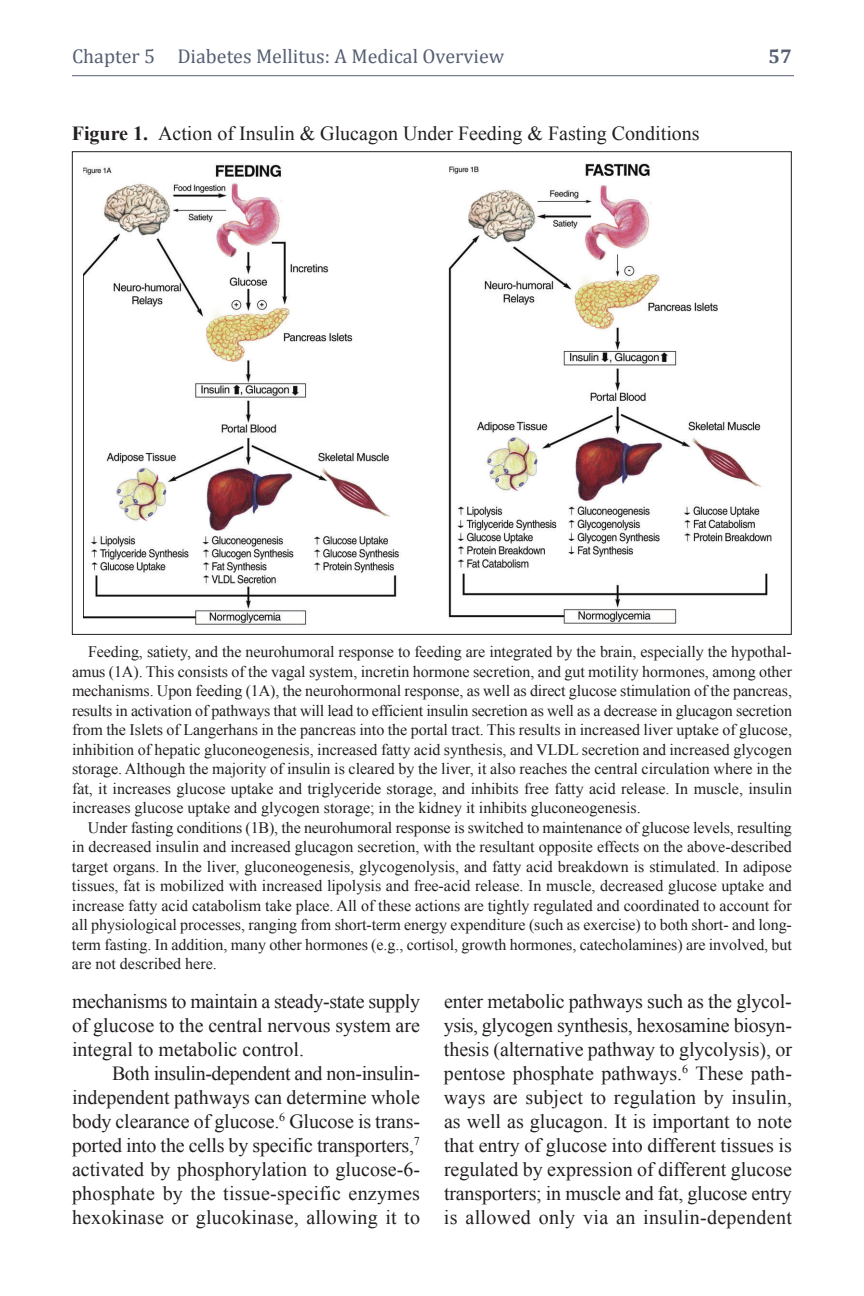
<style>
.page{position:relative;width:864px;height:1296px;background:#fff}
.page>*{position:absolute;margin:0;border:0;box-sizing:border-box;transform-origin:0 0}
.t1{font:20px/24px "Times New Roman";color:#231f20;text-align:justify}
.t2{font:20px "Cambria";color:#555f72}
.t3{font:700 20px "Cambria";color:#555f72}
.t4{font:16px/19.6px "Times New Roman";color:#231f20;text-align:justify}
.s1{font-weight:700}
</style>
<div class="page">
<hr style="left:72px;top:75px;width:722px;height:1px;background:#555f72">
<img style="left:448px;top:163px;width:324px;height:461px">
<img style="left:83px;top:164px;width:317px;height:461px">
<p class="t2" style="left:72px;top:44px;width:434px">Chapter 5 Diabetes Mellitus: A Medical Overview</p>
<p class="t3" style="left:768px;top:44px;width:25px">57</p>
<p class="t1" style="left:72px;top:121px;width:629px"><span class="s1">Figure 1.</span> Action of Insulin &amp; Glucagon Under Feeding &amp; Fasting Conditions</p>
<p class="t4" style="left:72px;top:642px;width:722px;text-indent:16px">Feeding, satiety, and the neurohumoral response to feeding are integrated by the brain, especially the hypothal&shy;amus (1A). This consists of the vagal system, incretin hormone secretion, and gut motility hormones, among other mechanisms. Upon feeding (1A), the neurohormonal response, as well as direct glucose stimulation of the pancreas, results in activation of pathways that will lead to efficient insulin secretion as well as a decrease in glucagon secretion from the Islets of Langerhans in the pancreas into the portal tract. This results in increased liver uptake of glucose, inhibition of hepatic gluconeogenesis, increased fatty acid synthesis, and VLDL secretion and increased glycogen storage. Although the majority of insulin is cleared by the liver, it also reaches the central circulation where in the fat, it increases glucose uptake and triglyceride storage, and inhibits free fatty acid release. In muscle, insulin increases glucose uptake and glycogen storage; in the kidney it inhibits gluconeogenesis.</p>
<p class="t4" style="left:72px;top:817px;width:722px;text-indent:16px">Under fasting conditions (1B), the neurohumoral response is switched to maintenance of glucose levels, resulting in decreased insulin and increased glucagon secretion, with the resultant opposite effects on the above-described target organs. In the liver, gluconeogenesis, glycogenolysis, and fatty acid breakdown is stimulated. In adipose tissues, fat is mobilized with increased lipolysis and free-acid release. In muscle, decreased glucose uptake and increase fatty acid catabolism take place. All of these actions are tightly regulated and coordinated to account for all physiological processes, ranging from short-term energy expenditure (such as exercise) to both short- and long&shy;term fasting. In addition, many other hormones (e.g., cortisol, growth hormones, catecholamines) are involved, but are not described here.</p>
<p class="t1" style="left:72px;top:989px;width:350px">mechanisms to maintain a steady-state supply of glucose to the central nervous system are integral to metabolic control.</p>
<p class="t1" style="left:72px;top:1061px;width:350px;text-indent:40px">Both insulin-dependent and non-insulin&shy;independent pathways can determine whole body clearance of glucose.<sup>6</sup> Glucose is trans&shy;ported into the cells by specific transporters,<sup>7 </sup>activated by phosphorylation to glucose-6- phosphate by the tissue-specific enzymes hexokinase or glucokinase, allowing it to</p>
<p class="t1" style="left:444px;top:989px;width:350px">enter metabolic pathways such as the glycol&shy;ysis, glycogen synthesis, hexosamine biosyn&shy;thesis (alternative pathway to glycolysis), or pentose phosphate pathways.<sup>6</sup> These path&shy;ways are subject to regulation by insulin, as well as glucagon. It is important to note that entry of glucose into different tissues is regulated by expression of different glucose transporters; in muscle and fat, glucose entry is allowed only via an insulin-dependent</p>
</div>
